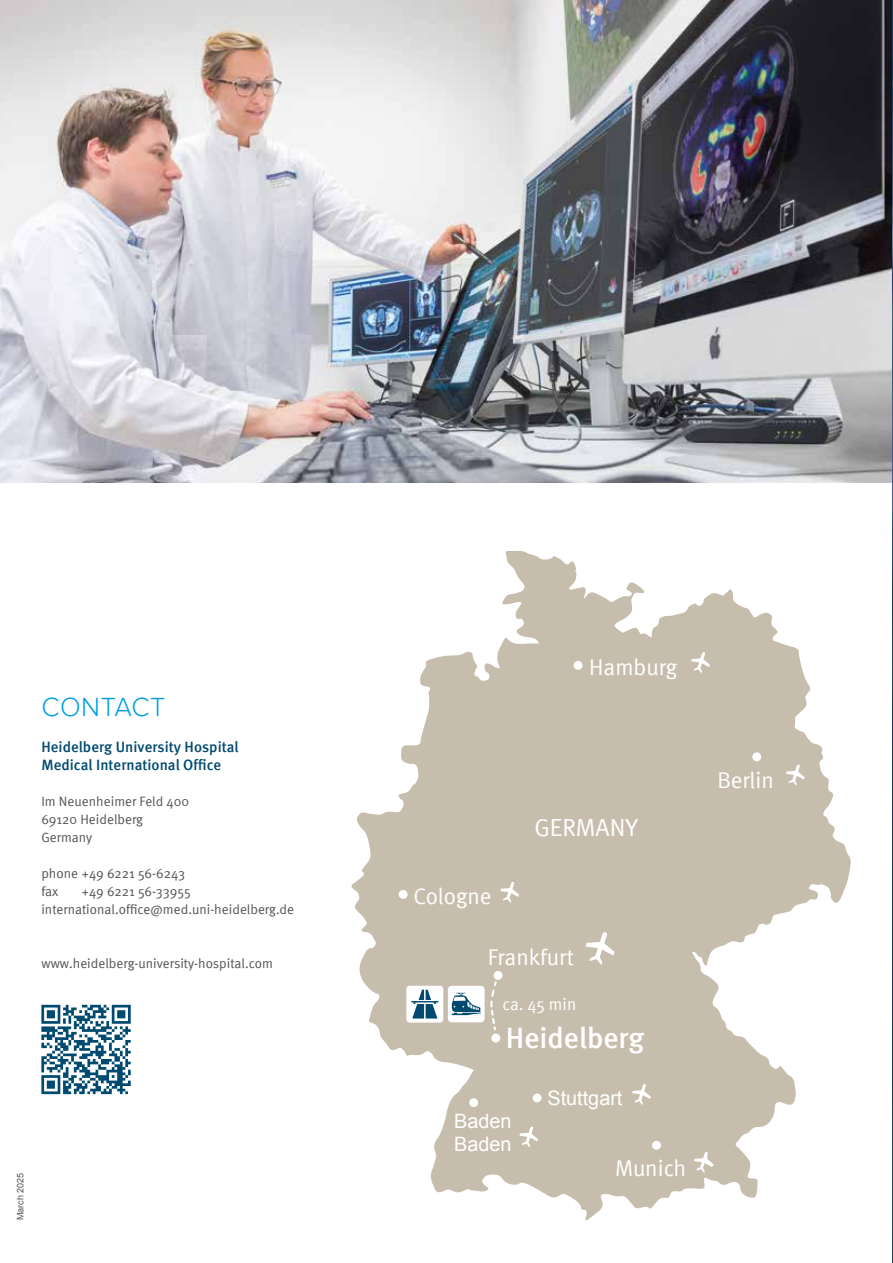
<style>
.page{position:relative;width:893px;height:1263px;background:#fff}
.page>*{position:absolute;margin:0;border:0;box-sizing:border-box;transform-origin:0 0}
.t1{font:500 29.55px "Meta";color:#fff}
.t2{font:300 27px "Proxima Nova";letter-spacing:.02em;color:#009fe3}
.t3{font:24.6px "Meta Normal";color:#fff}
.t4{font:22.8px "Meta Normal";color:#fff}
.t5{font:19.8px/22.5px "Arial";color:#fff}
.t6{font:17.1px "Meta Normal";letter-spacing:-.005em;color:#fff}
.t7{font:500 15px/18px "Meta";letter-spacing:.005em;color:#004a6f}
.t8{font:13.5px/18px "Meta Normal";letter-spacing:.005em;color:#545455}
.t9{font:9px "Arial";letter-spacing:.005em;color:#545455}
</style>
<div class="page">
<svg style="left:351px;top:550px;width:499px;height:671px;fill:#c7bdad"></svg>
<div style="left:491px;top:1033px;width:9px;height:9px;background:#fff;border-radius:50%"></div>
<div style="left:752px;top:752px;width:9px;height:9px;background:#fff;border-radius:50%"></div>
<div style="left:493px;top:971px;width:9px;height:9px;background:#fff;border-radius:50%"></div>
<div style="left:399px;top:890px;width:8px;height:9px;background:#fff;border-radius:50%"></div>
<div style="left:573px;top:661px;width:9px;height:9px;background:#fff;border-radius:50%"></div>
<svg style="left:585px;top:932px;width:29px;height:33px"></svg>
<div style="left:652px;top:1141px;width:9px;height:9px;background:#fff;border-radius:50%"></div>
<svg style="left:694px;top:1152px;width:20px;height:21px"></svg>
<svg style="left:691px;top:652px;width:19px;height:21px"></svg>
<svg style="left:500px;top:882px;width:19px;height:21px"></svg>
<svg style="left:786px;top:764px;width:18px;height:22px"></svg>
<svg style="left:489px;top:980px;width:9px;height:51px"></svg>
<div style="left:406px;top:986px;width:37px;height:36px;background:#fff;border-radius:3px"></div>
<svg style="left:411px;top:989px;width:27px;height:29px"></svg>
<div style="left:448px;top:986px;width:36px;height:36px;background:#fff;border-radius:4px"></div>
<svg style="left:451px;top:993px;width:30px;height:22px"></svg>
<div style="left:532px;top:1093px;width:9px;height:9px;background:#fff;border-radius:50%"></div>
<div style="left:469px;top:1098px;width:9px;height:9px;background:#fff;border-radius:50%"></div>
<svg style="left:632px;top:1084px;width:18px;height:21px"></svg>
<svg style="left:519px;top:1126px;width:19px;height:21px"></svg>
<img style="left:0;top:0;width:892px;height:482px">
<img style="left:892px;top:0;width:1px;height:1263px">
<svg style="left:41px;top:1005px;width:90px;height:89px"></svg>
<h2 class="t2" style="left:41px;top:687px;width:126px">CONTACT</h2>
<p class="t7" style="left:41px;top:738px;width:199px">Heidelberg University Hospital<br>Medical International Office</p>
<p class="t8" style="left:41px;top:792px;width:149px">Im Neuenheimer Feld 400<br>69120 Heidelberg<br>Germany</p>
<p class="t8" style="left:41px;top:864px;width:145px">phone +49 6221 56-6243 fax</p>
<p class="t8" style="left:41px;top:882px;width:254px;text-indent:40px">+49 6221 56-33955 international.office@med.uni-heidelberg.de</p>
<p class="t8" style="left:41px;top:954px;width:233px">www.heidelberg-university-hospital.com</p>
<p class="t9" style="left:14px;top:1220px;width:49px;rotate:-90deg">March 2025</p>
<h3 class="t4" style="left:589px;top:654px;width:90px">Hamburg</h3>
<h3 class="t4" style="left:413px;top:883px;width:79px">Cologne</h3>
<h3 class="t3" style="left:534px;top:813px;width:105px">GERMANY</h3>
<h3 class="t4" style="left:488px;top:944px;width:87px">Frankfurt</h3>
<p class="t6" style="left:502px;top:994px;width:75px">ca. 45 min</p>
<h1 class="t1" style="left:506px;top:1021px;width:140px">Heidelberg</h1>
<h3 class="t5" style="left:454px;top:1110px;width:59px">Baden<br>Baden</h3>
<h3 class="t5" style="left:547px;top:1086px;width:77px">Stuttgart</h3>
<h3 class="t4" style="left:615px;top:1155px;width:73px">Munich</h3>
<h3 class="t4" style="left:717px;top:767px;width:58px">Berlin</h3>
</div>
